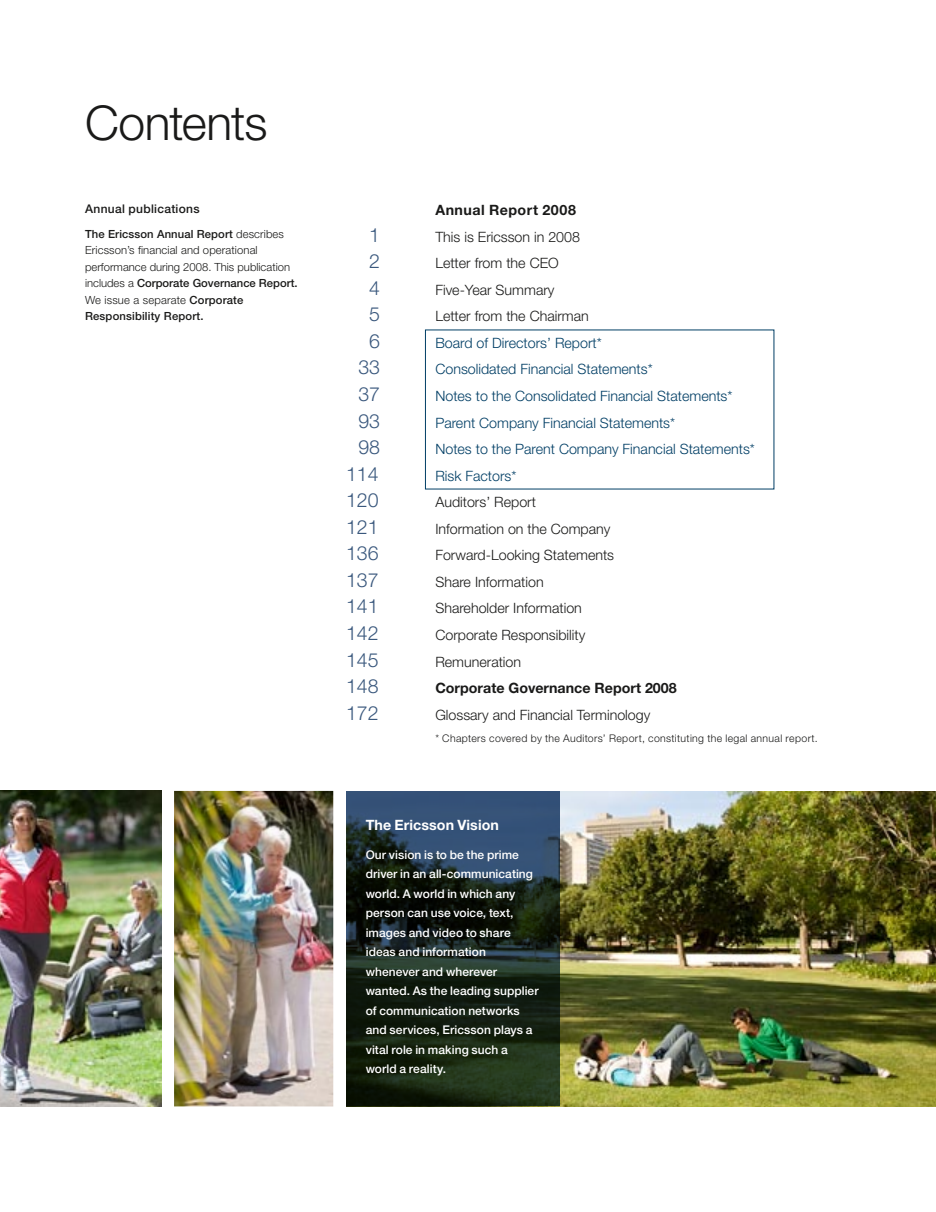
<style>
.page{position:relative;width:936px;height:1212px;background:#fff}
.page>*{position:absolute;margin:0;border:0;box-sizing:border-box;transform-origin:0 0}
.t1{font:300 48px "Ericsson Sans Std";letter-spacing:-.02em;color:#1a1a19}
.t2{font:300 19.5px "Ericsson Sans Std";color:#3a587d}
.t3{font:300 14.25px "Ericsson Sans Std";color:#1a1a19}
.t4{font:300 14.25px "Ericsson Sans Std";color:#003e65}
.t5{font:700 14.25px "Ericsson Sans Std";color:#1a1a19}
.t6{font:700 14.25px "Ericsson Sans Std";letter-spacing:.005em;color:#fff}
.t7{font:700 14.25px "Ericsson Sans Std";letter-spacing:.035em;color:#1a1a19}
.t8{font:500 12px/19.5px "Ericsson Sans Std";letter-spacing:.005em;color:#fff}
.t9{font:500 12px "Ericsson Sans Std";letter-spacing:.025em;color:#1a1a19}
.t10{font:300 11.25px/16.5px "Ericsson Sans Std";letter-spacing:.01em;color:#1a1a19}
.t11{font:300 10.5px "Ericsson Sans Std";letter-spacing:.035em;color:#1a1a19}
.s1{font-weight:500}
</style>
<div class="page">
<img style="left:346px;top:791px;width:589px;height:316px">
<svg style="left:346px;top:791px;width:213px;height:315px;background:#1c2c2a"></svg>
<img style="left:174px;top:791px;width:159px;height:315px">
<img style="left:0;top:791px;width:161px;height:315px">
<p class="t1" style="left:85px;top:94px;width:184px">Contents</p>
<p class="t9" style="left:85px;top:201px;width:116px">Annual publications</p>
<p class="t10" style="left:85px;top:225px;width:214px"><span class="s1">The Ericsson Annual Report</span> describes Ericsson’s financial and operational performance during 2008. This publication includes a <span class="s1">Corporate Governance Report.<br></span>We issue a separate <span class="s1">Corporate Responsibility Report.</span></p>
<p class="t7" style="left:435px;top:201px;width:142px">Annual Report 2008</p>
<p class="t2" style="left:369px;top:223px;width:12px">1</p>
<p class="t3" style="left:435px;top:228px;width:146px">This is Ericsson in 2008</p>
<p class="t2" style="left:369px;top:249px;width:12px">2</p>
<p class="t3" style="left:435px;top:254px;width:125px">Letter from the CEO</p>
<p class="t2" style="left:369px;top:276px;width:12px">4</p>
<p class="t3" style="left:435px;top:281px;width:121px">Five-Year Summary</p>
<p class="t2" style="left:369px;top:302px;width:12px">5</p>
<p class="t3" style="left:435px;top:307px;width:155px">Letter from the Chairman</p>
<p class="t2" style="left:369px;top:329px;width:12px">6</p>
<p class="t4" style="left:435px;top:334px;width:168px">Board of Directors’ Report*</p>
<p class="t2" style="left:358px;top:356px;width:23px">33</p>
<p class="t4" style="left:435px;top:361px;width:219px">Consolidated Financial Statements*</p>
<p class="t2" style="left:358px;top:382px;width:23px">37</p>
<p class="t4" style="left:435px;top:387px;width:298px">Notes to the Consolidated Financial Statements*</p>
<p class="t2" style="left:358px;top:409px;width:23px">93</p>
<p class="t4" style="left:435px;top:414px;width:241px">Parent Company Financial Statements*</p>
<p class="t2" style="left:358px;top:435px;width:23px">98</p>
<p class="t4" style="left:435px;top:440px;width:321px">Notes to the Parent Company Financial Statements*</p>
<p class="t2" style="left:346px;top:462px;width:34px">114</p>
<p class="t4" style="left:435px;top:467px;width:83px">Risk Factors*</p>
<p class="t2" style="left:346px;top:488px;width:34px">120</p>
<p class="t3" style="left:435px;top:493px;width:102px">Auditors’ Report</p>
<p class="t2" style="left:346px;top:515px;width:34px">121</p>
<p class="t3" style="left:435px;top:520px;width:176px">Information on the Company</p>
<p class="t2" style="left:346px;top:541px;width:34px">136</p>
<p class="t3" style="left:435px;top:546px;width:180px">Forward-Looking Statements</p>
<p class="t2" style="left:346px;top:568px;width:34px">137</p>
<p class="t3" style="left:435px;top:573px;width:110px">Share Information</p>
<p class="t2" style="left:346px;top:594px;width:34px">141</p>
<p class="t3" style="left:435px;top:600px;width:148px">Shareholder Information</p>
<p class="t2" style="left:346px;top:621px;width:34px">142</p>
<p class="t3" style="left:435px;top:626px;width:151px">Corporate Responsibility</p>
<p class="t2" style="left:346px;top:648px;width:34px">145</p>
<p class="t3" style="left:435px;top:653px;width:87px">Remuneration</p>
<p class="t2" style="left:346px;top:674px;width:34px">148</p>
<p class="t5" style="left:435px;top:679px;width:243px">Corporate Governance Report 2008</p>
<p class="t2" style="left:346px;top:701px;width:34px">172</p>
<p class="t3" style="left:435px;top:706px;width:216px">Glossary and Financial Terminology</p>
<p class="t11" style="left:435px;top:732px;width:384px">* Chapters covered by the Auditors’ Report, constituting the legal annual report.</p>
<p class="t6" style="left:366px;top:816px;width:135px">The Ericsson Vision</p>
<p class="t8" style="left:366px;top:845px;width:174px">Our vision is to be the prime driver in an all-communicating world. A world in which any person can use voice, text, images and video to share ideas and information whenever and wherever wanted. As the leading supplier of communication networks and services, Ericsson plays a vital role in making such a world a reality.</p>
</div>
